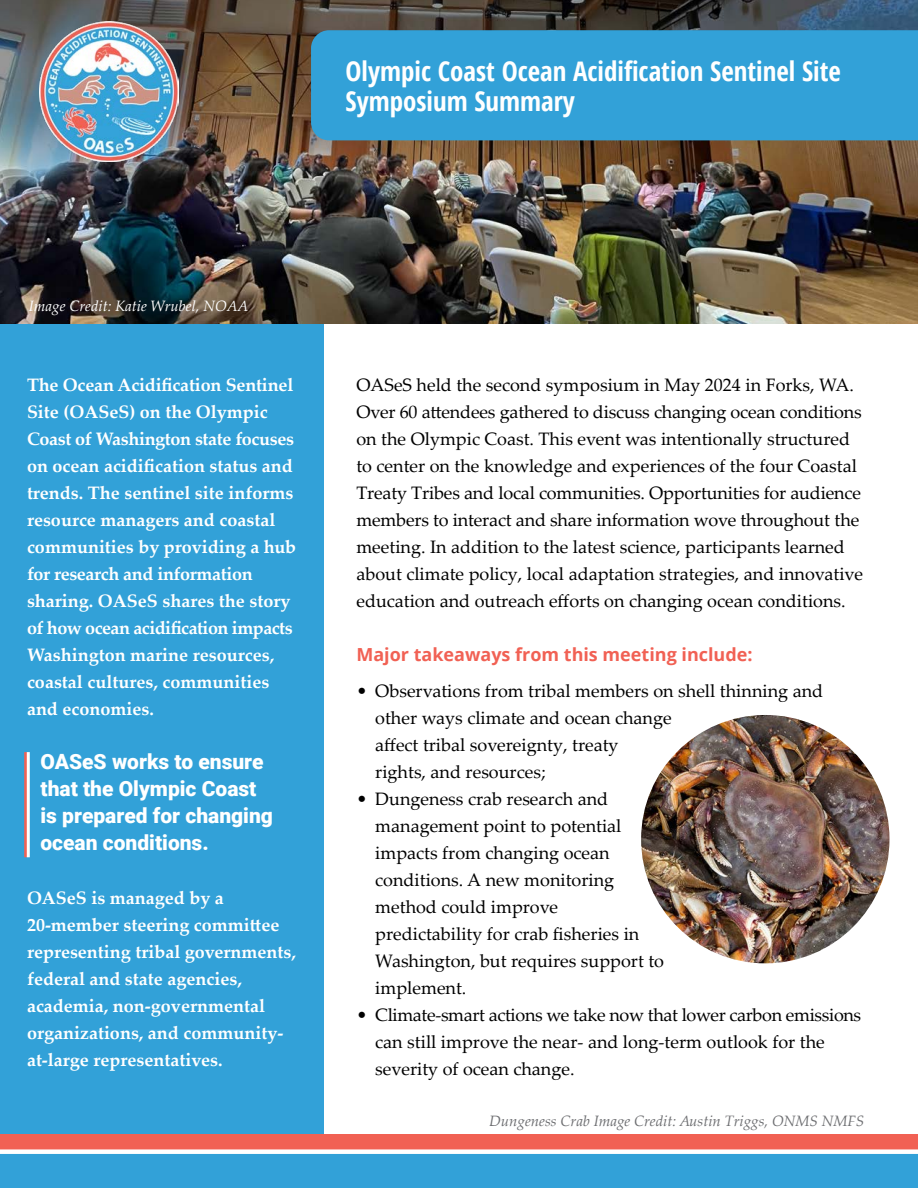
<style>
.page{position:relative;width:918px;height:1188px;background:#fff}
.page>*{position:absolute;margin:0;border:0;box-sizing:border-box;transform-origin:0 0}
.Heading{font:700 condensed 27px/30px "Open Sans";color:#fff}
.t1{font:900 21px/27px "Roboto";color:#fff}
.t2{font:18px/27px "Palatino Linotype";color:#000}
.t3{font:700 18px/27px "Palatino Linotype";color:#fff}
.Subhead{font:700 18px "Open Sans";color:#f16154}
.t4{font:italic 15px "Palatino Linotype";color:#6d6e71}
.t5{font:italic 15px "Palatino Linotype";color:#fff}
</style>
<div class="page">
<div style="left:0;top:292px;width:324px;height:842px;background:#32a1d8"></div>
<img style="left:0;top:0;width:918px;height:324px">
<div style="left:311px;top:30px;width:607px;height:110px;background:#32a1d8"></div>
<img style="left:39px;top:22px;width:140px;height:139px">
<hr style="left:24px;top:752px;width:3px;height:105px;background:#f16154">
<hr style="left:27px;top:752px;width:3px;height:105px;background:#fff">
<img style="left:641px;top:715px;width:249px;height:248px;border-radius:124px">
<div style="left:0;top:1149px;width:918px;height:39px;background:#32a1d8"></div>
<div style="left:0;top:1134px;width:918px;height:15px;background:#f16154"></div>
<div style="left:0;top:1149px;width:918px;height:5px;background:#fff"></div>
<p class="Heading" style="left:346px;top:55px;width:497px">Olympic Coast Ocean Acidification Sentinel Site<br>Symposium Summary</p>
<p class="t5" style="left:29px;top:295px;width:221px">Image Credit: Katie Wrubel, NOAA</p>
<p class="t3" style="left:27px;top:371px;width:271px">The Ocean Acidification Sentinel<br>Site (OASeS) on the Olympic<br>Coast of Washington state focuses on ocean acidification status and trends. The sentinel site informs resource managers and coastal communities by providing a hub for research and information sharing. OASeS shares the story of how ocean acidification impacts<br>Washington marine resources, coastal cultures, communities and economies.</p>
<p class="t1" style="left:40px;top:747px;width:234px">OASeS works to ensure that the Olympic Coast is prepared for changing ocean conditions.</p>
<p class="t3" style="left:27px;top:884px;width:271px">OASeS is managed by a<br>20-member steering committee representing tribal governments, federal and state agencies, academia, non-governmental organizations, and community&shy;at-large representatives.</p>
<p class="t2" style="left:356px;top:371px;width:508px">OASeS held the second symposium in May 2024 in Forks, WA.<br>Over 60 attendees gathered to discuss changing ocean conditions on the Olympic Coast. This event was intentionally structured to center on the knowledge and experiences of the four Coastal Treaty Tribes and local communities. Opportunities for audience members to interact and share information wove throughout the meeting. In addition to the latest science, participants learned about climate policy, local adaptation strategies, and innovative education and outreach efforts on changing ocean conditions.</p>
<p class="Subhead" style="left:356px;top:642px;width:398px">Major takeaways from this meeting include:</p>
<p class="t2" style="left:375px;top:676px;width:449px;text-indent:-19px">• Observations from tribal members on shell thinning and other ways climate and ocean change<br>affect tribal sovereignty, treaty<br>rights, and resources;</p>
<p class="t2" style="left:375px;top:784px;width:290px;text-indent:-19px">• Dungeness crab research and management point to potential impacts from changing ocean conditions. A new monitoring method could improve predictability for crab fisheries in<br>Washington, but requires support to implement.</p>
<p class="t2" style="left:375px;top:1000px;width:487px;text-indent:-19px">• Climate-smart actions we take now that lower carbon emissions can still improve the near- and long-term outlook for the severity of ocean change.</p>
<p class="t4" style="left:489px;top:1110px;width:376px">Dungeness Crab Image Credit: Austin Triggs, ONMS NMFS</p>
</div>
